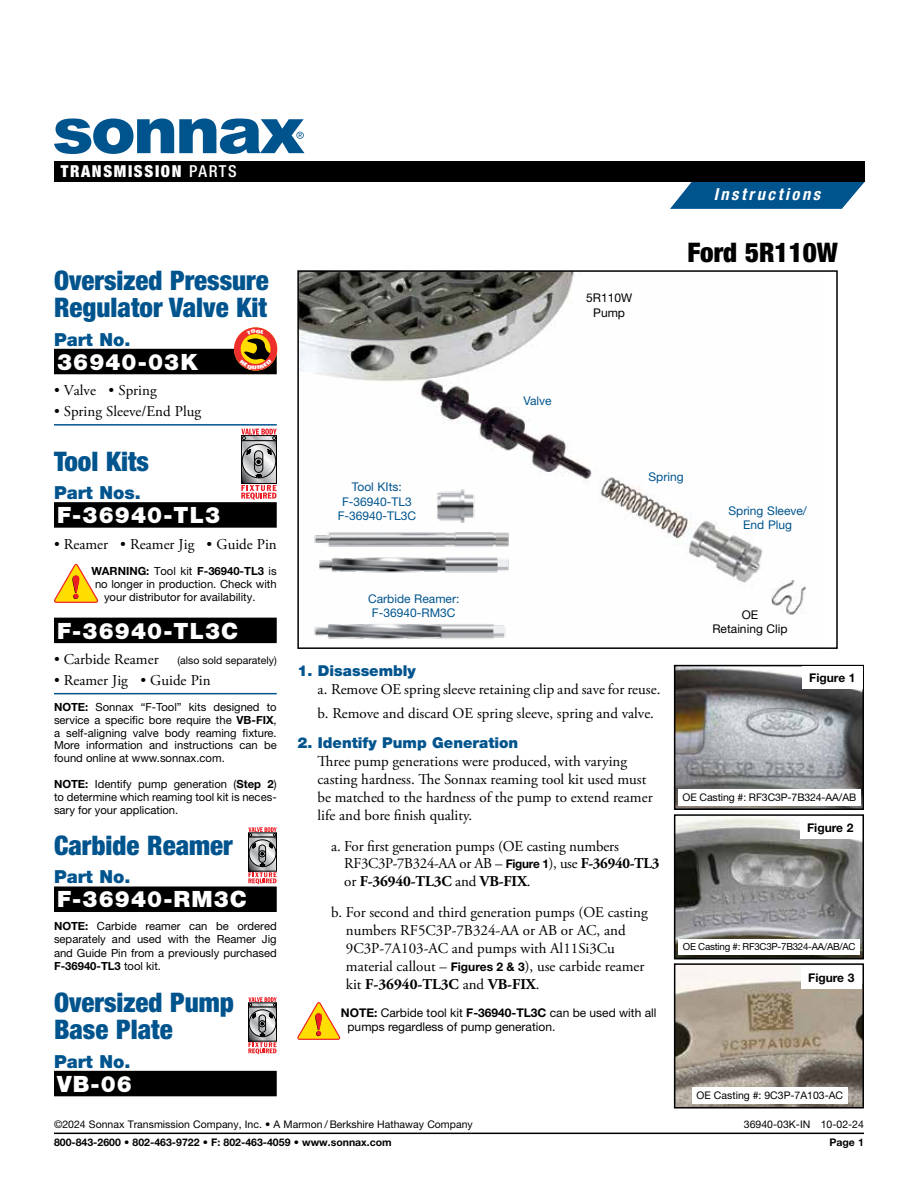
<style>
.page{position:relative;width:918px;height:1188px;background:#fff}
.page>*{position:absolute;margin:0;border:0;box-sizing:border-box;transform-origin:0 0}
.t1{font:900 condensed 27px/27.8px "Helvetica Neue LT Std";color:#00548e}
.t2{font:900 condensed 27px "Helvetica Neue LT Std";color:#000}
.t3{font:900 22.5px "Helvetica Neue LT Std";letter-spacing:.05em;color:#fff}
.t4{font:900 18px "Helvetica Neue LT Std";color:#00548e}
.t5{font:900 condensed 16.5px "Helvetica Neue LT Std";letter-spacing:.1em;color:#fff}
.t6{font:italic 700 condensed 16.5px "Helvetica Neue LT Std";letter-spacing:.155em;color:#fff}
.t7{font:15px/18px "Adobe Garamond Pro";color:#000}
.t8{font:900 15px "Helvetica Neue LT Std";color:#00548e}
.t9{font:12px/14.4px "Helvetica Neue LT Std";color:#000;text-align:center}
.t10{font:12px/14.4px "Helvetica Neue LT Std";color:#00548e;text-align:center}
.t11{font:700 12px "Helvetica Neue LT Std";color:#000}
.t12{font:11.25px/12.8px "Helvetica Neue LT Std";color:#000;text-align:justify}
.t13{font:700 11.25px "Helvetica Neue LT Std";color:#000}
.t14{font:10.5px "Helvetica Neue LT Std";color:#000}
.t15{font:700 10.5px "Helvetica Neue LT Std";color:#000}
.t16{font:9.75px "Helvetica Neue LT Std";letter-spacing:-.025em;color:#000}
.s1{font-weight:500}
.s2{font-weight:400}
.s3{font-family:"Adobe Garamond Pro";font-size:15px}
.s4{font-weight:700}
.s5{font-family:"Helvetica Neue LT Std";font-weight:700;font-size:12px}
</style>
<div class="page">
<img style="left:300px;top:273px;width:506px;height:342px">
<div style="left:297px;top:270px;width:541px;height:379px;border:2px solid #000"></div>
<svg style="left:297px;top:1002px;width:43px;height:38px"></svg>
<div style="left:54px;top:349px;width:223px;height:25px;background:#000"></div>
<hr style="left:54px;top:424px;width:223px;height:2px;background:#00548e">
<div style="left:54px;top:502px;width:223px;height:26px;background:#000"></div>
<div style="left:54px;top:618px;width:223px;height:25px;background:#000"></div>
<hr style="left:54px;top:693px;width:223px;height:1px;background:#00548e">
<div style="left:54px;top:887px;width:223px;height:25px;background:#000"></div>
<div style="left:54px;top:1071px;width:223px;height:25px;background:#000"></div>
<svg style="left:241px;top:485px;width:36px;height:15px"></svg>
<svg style="left:243px;top:478px;width:32px;height:4px"></svg>
<div style="left:241px;top:440px;width:36px;height:44px;border:1px solid #000"></div>
<svg style="left:241px;top:429px;width:36px;height:49px;background:#9f9294"></svg>
<svg style="left:54px;top:564px;width:44px;height:39px"></svg>
<svg style="left:248px;top:827px;width:29px;height:57px;background:#aa8a8c"></svg>
<div style="left:248px;top:833px;width:29px;height:4px;border:1px solid #000"></div>
<svg style="left:248px;top:997px;width:29px;height:57px;background:#aa8a8c"></svg>
<div style="left:248px;top:1003px;width:29px;height:4px;border:1px solid #000"></div>
<img style="left:677px;top:668px;width:184px;height:139px">
<div style="left:674px;top:665px;width:190px;height:145px;border:2px solid #000"></div>
<div style="left:802px;top:667px;width:60px;height:22px;background:#fff"></div>
<div style="left:678px;top:789px;width:183px;height:17px;background:#fff"></div>
<img style="left:677px;top:817px;width:184px;height:139px">
<div style="left:674px;top:814px;width:190px;height:145px;border:2px solid #000"></div>
<div style="left:800px;top:817px;width:60px;height:22px;background:#fff"></div>
<div style="left:679px;top:939px;width:181px;height:16px;background:#fff"></div>
<img style="left:677px;top:966px;width:184px;height:140px">
<div style="left:674px;top:963px;width:190px;height:146px;border:2px solid #000"></div>
<div style="left:801px;top:966px;width:60px;height:22px;background:#fff"></div>
<div style="left:692px;top:1088px;width:156px;height:16px;background:#fff"></div>
<img style="left:306px;top:471px;width:216px;height:106px">
<img style="left:308px;top:612px;width:205px;height:28px">
<hr style="left:54px;top:1133px;width:810px;height:1px;background:#000">
<svg style="left:670px;top:182px;width:195px;height:27px;background:#1e689b"></svg>
<div style="left:54px;top:161px;width:811px;height:21px;background:#000"></div>
<svg style="left:54px;top:119px;width:250px;height:35px"></svg>
<svg style="left:234px;top:327px;width:43px;height:44px"></svg>
<p class="t5" style="left:61px;top:161px;width:178px">TRANSMISSION <span class="s1">PARTS</span></p>
<h1 class="t1" style="left:54px;top:266px;width:216px">Oversized Pressure<br>Regulator Valve Kit</h1>
<p class="t4" style="left:54px;top:329px;width:78px">Part No.</p>
<h2 class="t3" style="left:57px;top:348px;width:142px">36940-03K</h2>
<p class="t7" style="left:54px;top:382px;width:104px">• Valve • Spring</p>
<p class="t7" style="left:54px;top:403px;width:149px">• Spring Sleeve/End Plug</p>
<h1 class="t1" style="left:54px;top:447px;width:97px">Tool Kits</h1>
<p class="t4" style="left:54px;top:482px;width:88px">Part Nos.</p>
<h2 class="t3" style="left:57px;top:502px;width:165px">F-36940-TL3</h2>
<p class="t7" style="left:54px;top:535px;width:224px">• Reamer • Reamer Jig • Guide Pin</p>
<p class="t13" style="left:91px;top:564px;width:187px">WARNING: <span class="s2">Tool kit</span> F-36940-TL3 <span class="s2">is</span></p>
<p class="t12" style="left:95px;top:577px;width:183px">no longer in production. Check with</p>
<p class="t12" style="left:104px;top:591px;width:153px">your distributor for availability.</p>
<h2 class="t3" style="left:57px;top:617px;width:183px">F-36940-TL3C</h2>
<p class="t14" style="left:54px;top:654px;width:224px"><span class="s3">• Carbide Reamer</span> (also sold separately)</p>
<p class="t7" style="left:54px;top:672px;width:158px">• Reamer Jig • Guide Pin</p>
<p class="t12" style="left:54px;top:701px;width:224px"><span class="s4">NOTE:</span> Sonnax “F-Tool” kits designed to service a specific bore require the <span class="s4">VB-FIX</span>, a self-aligning valve body reaming fixture.<br>More information and instructions can be found online at www.sonnax.com.</p>
<p class="t12" style="left:54px;top:778px;width:224px"><span class="s4">NOTE:</span> Identify pump generation (<span class="s4">Step 2</span>) to determine which reaming tool kit is neces&shy;sary for your application.</p>
<h1 class="t1" style="left:54px;top:831px;width:180px">Carbide Reamer</h1>
<p class="t4" style="left:54px;top:866px;width:78px">Part No.</p>
<h2 class="t3" style="left:57px;top:886px;width:192px">F-36940-RM3C</h2>
<p class="t12" style="left:54px;top:919px;width:224px;line-height:13.5px"><span class="s4">NOTE:</span> Carbide reamer can be ordered separately and used with the Reamer Jig and Guide Pin from a previously purchased <span class="s4">F-36940-TL3</span> tool kit.</p>
<h1 class="t1" style="left:54px;top:988px;width:181px">Oversized Pump<br>Base Plate</h1>
<p class="t4" style="left:54px;top:1051px;width:78px">Part No.</p>
<h2 class="t3" style="left:57px;top:1070px;width:76px">VB-06</h2>
<p class="t6" style="left:714px;top:185px;width:108px">Instructions</p>
<p class="t10" style="left:338px;top:480px;width:80px">Tool KIts:<br>F-36940-TL3<br>F-36940-TL3C</p>
<p class="t10" style="left:368px;top:591px;width:93px">Carbide Reamer:<br>F-36940-RM3C</p>
<p class="t10" style="left:523px;top:393px;width:30px">Valve</p>
<p class="t9" style="left:586px;top:291px;width:48px">5R110W<br>Pump</p>
<h1 class="t2" style="left:687px;top:236px;width:152px">Ford 5R110W</h1>
<p class="t10" style="left:648px;top:469px;width:37px">Spring</p>
<p class="t10" style="left:728px;top:503px;width:80px">Spring Sleeve/<br>End Plug</p>
<p class="t9" style="left:712px;top:607px;width:77px">OE<br>Retaining Clip</p>
<p class="t8" style="left:297px;top:661px;width:120px">1. Disassembly</p>
<p class="t7" style="left:318px;top:677px;width:344px;line-height:24px">a. Remove OE spring sleeve retaining clip and save for reuse. b. Remove and discard OE spring sleeve, spring and valve.</p>
<p class="t8" style="left:297px;top:734px;width:222px">2. Identify Pump Generation</p>
<p class="t7" style="left:318px;top:753px;width:337px">Three pump generations were produced, with varying casting hardness. The Sonnax reaming tool kit used must be matched to the hardness of the pump to extend reamer life and bore finish quality.</p>
<p class="t7" style="left:344px;top:838px;width:317px;line-height:17.2px;text-indent:-13px">a. For first generation pumps (OE casting numbers<br>RF3C3P-7B324-AA or AB – <span class="s5">Figure 1</span>), use <span class="s4">F-36940-TL3 </span>or <span class="s4">F-36940-TL3C</span> and <span class="s4">VB-FIX</span>.</p>
<p class="t7" style="left:346px;top:904px;width:303px;text-indent:-15px">b. For second and third generation pumps (OE casting numbers RF5C3P-7B324-AA or AB or AC, and 9C3P-7A103-AC and pumps with Al11Si3Cu material callout – <span class="s5">Figures 2 &amp; 3</span>), use carbide reamer kit <span class="s4">F-36940-TL3C</span> and <span class="s4">VB-FIX</span>.</p>
<p class="t9" style="left:348px;top:1005px;width:310px;text-align:left;text-indent:-7px"><span class="s4">NOTE:</span> Carbide tool kit <span class="s4">F-36940-TL3C</span> can be used with all pumps regardless of pump generation.</p>
<p class="t11" style="left:809px;top:670px;width:48px">Figure 1</p>
<p class="t14" style="left:683px;top:791px;width:175px">OE Casting #: RF3C3P-7B324-AA/AB</p>
<p class="t11" style="left:807px;top:821px;width:48px">Figure 2</p>
<p class="t16" style="left:683px;top:941px;width:174px">OE Casting #: RF3C3P-7B324-AA/AB/AC</p>
<p class="t11" style="left:808px;top:970px;width:48px">Figure 3</p>
<p class="t14" style="left:697px;top:1089px;width:148px">OE Casting #: 9C3P-7A103-AC</p>
<p class="t14" style="left:54px;top:1118px;width:420px">©2024 Sonnax Transmission Company, Inc. • A Marmon / Berkshire Hathaway Company</p>
<p class="t14" style="left:744px;top:1118px;width:122px">36940-03K-IN 10-02-24</p>
<p class="t15" style="left:54px;top:1136px;width:339px">800-843-2600 • 802-463-9722 • F: 802-463-4059 • www.sonnax.com</p>
<p class="t15" style="left:829px;top:1136px;width:36px">Page 1</p>
</div>
